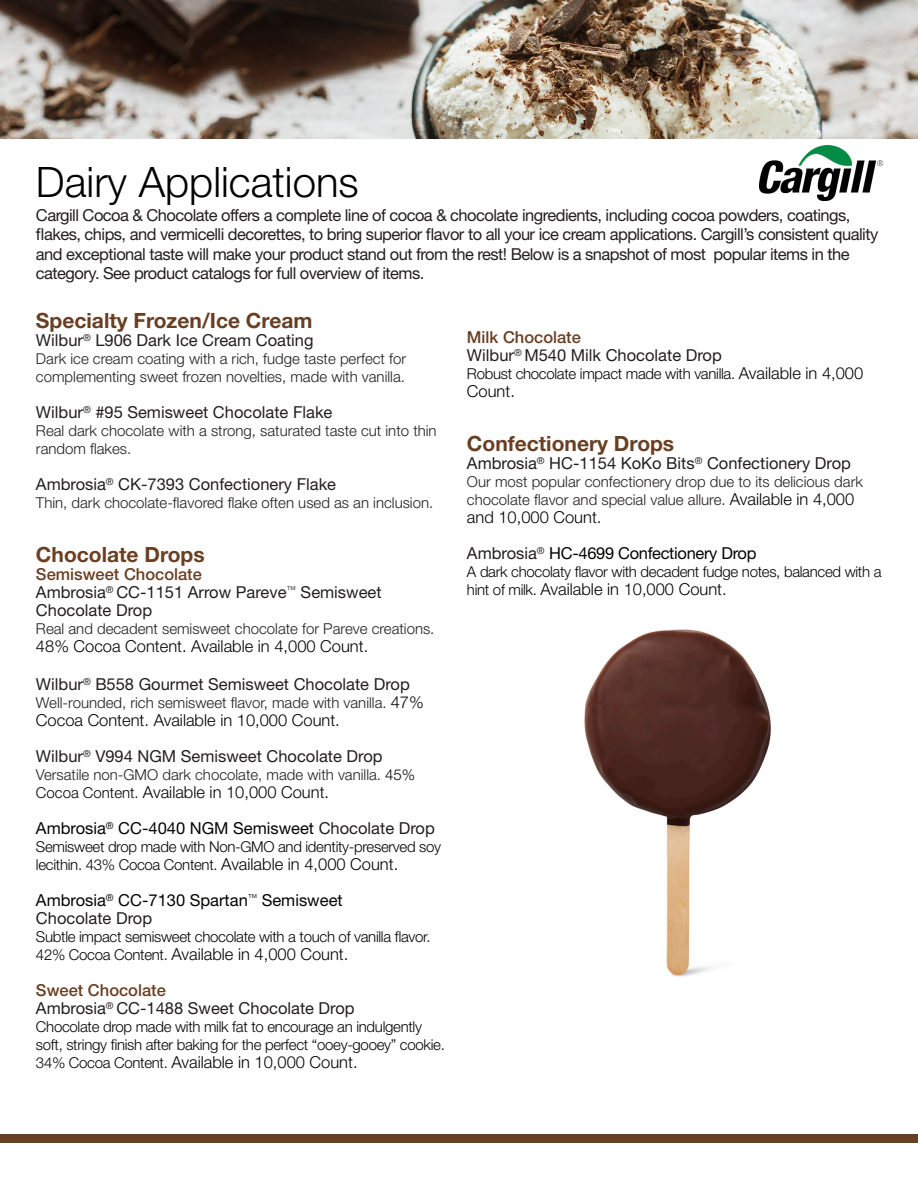
<style>
.page{position:relative;width:918px;height:1188px;background:#fff}
.page>*{position:absolute;margin:0;border:0;box-sizing:border-box;transform-origin:0 0}
.t1{font:300 42px "Helvetica Neue LT Std";color:#000}
.t2{font:700 21px "Helvetica Neue LT Std";color:#693f23}
.Product{font:16.5px/19.5px "Helvetica Neue LT Std";letter-spacing:-.03em;color:#231f20}
.Product-2{font:16.5px "Helvetica Neue LT Std";color:#231f20}
.Product-3{font:300 16.5px "Helvetica Neue LT Std";color:#040503}
.Product-4{font:16.5px "Helvetica Neue LT Std";color:#040503}
.t3{font:500 16.5px "Helvetica Neue LT Std";color:#693f23}
.Product-5{font:16.5px "Helvetica Neue LT Std";letter-spacing:-.02em;color:#040503}
.Product-6{font:300 15px/18px "Helvetica Neue LT Std";color:#231f20}
.Product-7{font:300 15px/18px "Helvetica Neue LT Std";letter-spacing:-.02em;color:#040503}
.s1{font-size:16.5px;color:#040503}
.s2{color:#040503}
.s3{font-size:15px}
.s4{color:#231f20}
.s5{font-size:16.5px}
</style>
<div class="page">
<img style="left:760px;top:146px;width:123px;height:55px">
<img style="left:0;top:0;width:918px;height:138px">
<div style="left:0;top:1134px;width:918px;height:9px;background:#693f23"></div>
<img style="left:584px;top:629px;width:187px;height:348px">
<p class="t1" style="left:36px;top:157px;width:324px">Dairy Applications</p>
<p class="Product" style="left:36px;top:205px;width:844px">Cargill Cocoa &amp; Chocolate offers a complete line of cocoa &amp; chocolate ingredients, including cocoa powders, coatings, flakes, chips, and vermicelli decorettes, to bring superior flavor to all your ice cream applications. Cargill’s consistent quality and exceptional taste will make your product stand out from the rest! Below is a snapshot of most popular items in the category. See product catalogs for full overview of items.</p>
<p class="t2" style="left:36px;top:308px;width:278px">Specialty Frozen/Ice Cream</p>
<p class="Product-2" style="left:36px;top:330px;width:279px">Wilbur<sup>®</sup> L906 Dark Ice Cream Coating</p>
<p class="Product-6" style="left:36px;top:350px;width:372px">Dark ice cream coating with a rich, fudge taste perfect for</p>
<p class="Product-6" style="left:36px;top:368px;width:370px">complementing sweet frozen novelties, made with vanilla.</p>
<p class="Product-2" style="left:36px;top:402px;width:298px">Wilbur<sup>®</sup> #95 Semisweet Chocolate Flake</p>
<p class="Product-6" style="left:36px;top:422px;width:402px">Real dark chocolate with a strong, saturated taste cut into thin</p>
<p class="Product-6" style="left:36px;top:440px;width:97px">random flakes.</p>
<p class="Product-2" style="left:36px;top:474px;width:302px">Ambrosia<sup>®</sup> CK-7393 Confectionery Flake</p>
<p class="Product-6" style="left:36px;top:494px;width:399px">Thin, dark chocolate-flavored flake often used as an inclusion.</p>
<p class="t2" style="left:36px;top:542px;width:170px">Chocolate Drops</p>
<p class="t3" style="left:36px;top:565px;width:167px">Semisweet Chocolate</p>
<p class="Product-2" style="left:36px;top:582px;width:347px">Ambrosia<sup>®</sup> CC-1151 Arrow Pareve<sup>™</sup> Semisweet</p>
<p class="Product-2" style="left:36px;top:600px;width:118px">Chocolate Drop</p>
<p class="Product-6" style="left:36px;top:620px;width:400px">Real and decadent semisweet chocolate for Pareve creations.</p>
<p class="Product-3" style="left:36px;top:637px;width:334px">48% Cocoa Content. Available in 4,000 Count.</p>
<p class="Product-2" style="left:36px;top:674px;width:375px">Wilbur<sup>®</sup> B558 Gourmet Semisweet Chocolate Drop</p>
<p class="Product-6" style="left:36px;top:694px;width:389px">Well-rounded, rich semisweet flavor, made with vanilla. <span class="s1">47%</span></p>
<p class="Product-3" style="left:36px;top:710px;width:305px">Cocoa Content. Available in 10,000 Count.</p>
<p class="Product-2" style="left:36px;top:746px;width:348px">Wilbur<sup>®</sup> V994 NGM Semisweet Chocolate Drop</p>
<p class="Product-6" style="left:36px;top:766px;width:381px">Versatile non-GMO dark chocolate, made with vanilla. <span class="s2">45%</span></p>
<p class="Product-3" style="left:36px;top:782px;width:295px"><span class="s3">Cocoa Content.</span> Available in 10,000 Count.</p>
<p class="Product-4" style="left:36px;top:818px;width:400px">Ambrosia<sup>®</sup> CC-4040 NGM Semisweet <span class="s4">Chocolate Drop</span></p>
<p class="Product-7" style="left:36px;top:838px;width:407px">Semisweet drop made with Non-GMO and identity-preserved soy lecithin. 43% Cocoa Content. <span class="s5">Available in 4,000 Count.</span></p>
<p class="Product-4" style="left:36px;top:890px;width:308px">Ambrosia<sup>®</sup> CC-7130 Spartan<sup>™</sup> Semisweet</p>
<p class="Product-2" style="left:36px;top:908px;width:118px">Chocolate Drop</p>
<p class="Product-7" style="left:36px;top:928px;width:396px">Subtle impact semisweet chocolate with a touch of vanilla flavor.</p>
<p class="Product-3" style="left:36px;top:944px;width:314px"><span class="s3">42% Cocoa Content.</span> Available in 4,000 Count.</p>
<p class="t3" style="left:36px;top:981px;width:131px">Sweet Chocolate</p>
<p class="Product-2" style="left:36px;top:998px;width:320px">Ambrosia<sup>®</sup> CC-1488 Sweet Chocolate Drop</p>
<p class="Product-7" style="left:36px;top:1018px;width:410px">Chocolate drop made with milk fat to encourage an indulgently soft, stringy finish after baking for the perfect “ooey-gooey” cookie.</p>
<p class="Product-3" style="left:36px;top:1052px;width:323px"><span class="s3">34% Cocoa Content.</span> Available in 10,000 Count.</p>
<p class="t3" style="left:467px;top:327px;width:116px">Milk Chocolate</p>
<p class="Product-2" style="left:467px;top:345px;width:256px">Wilbur<sup>®</sup> M540 Milk Chocolate Drop</p>
<p class="Product-7" style="left:467px;top:365px;width:398px">Robust chocolate impact made with vanilla. <span class="s5">Available in 4,000</span></p>
<p class="Product-3" style="left:467px;top:381px;width:49px">Count.</p>
<p class="t2" style="left:467px;top:431px;width:209px">Confectionery Drops</p>
<p class="Product-2" style="left:467px;top:453px;width:385px">Ambrosia<sup>®</sup> HC-1154 KoKo Bits<sup>®</sup> Confectionery Drop</p>
<p class="Product-6" style="left:467px;top:473px;width:397px">Our most popular confectionery drop due to its delicious dark chocolate flavor and special value allure. <span class="s1">Available in 4,000</span></p>
<p class="Product-3" style="left:467px;top:507px;width:136px">and 10,000 Count.</p>
<p class="Product-5" style="left:467px;top:543px;width:291px"><span class="s4">Ambrosia</span><sup>®</sup> HC-4699 Confectionery Drop</p>
<p class="Product-7" style="left:467px;top:563px;width:416px">A dark chocolaty flavor with decadent fudge notes, balanced with a</p>
<p class="Product-3" style="left:467px;top:579px;width:261px"><span class="s3">hint of milk.</span> Available in 10,000 Count.</p>
</div>
